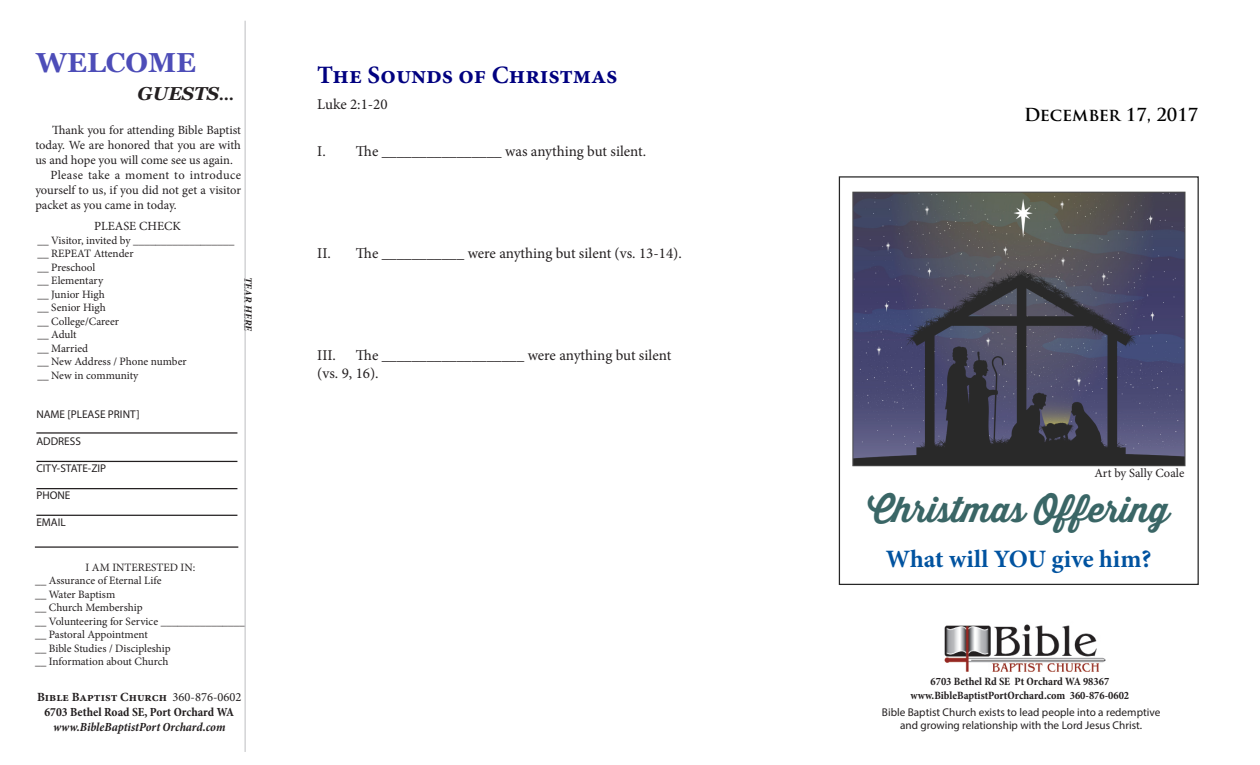
<style>
.page{position:relative;width:1260px;height:765px;background:#fff}
.page>*{position:absolute;margin:0;border:0;box-sizing:border-box;transform-origin:0 0}
.Body_text{font:700 35px "Thirsty Script";color:#3a6666}
.t1{font:700 27.5px "Georgia";color:#4d4db8}
.Normal_Text{font:700 25px "Minion Pro";color:#000080}
.Body_text-2{font:700 25px "Minion Pro";letter-spacing:-.01em;color:#0153a0}
.t2{font:italic 700 18.75px "Georgia";color:#231f20}
.Body_text-3{font:700 17.5px "Trajan Pro";color:#000}
.Normal_Text-2{font:15px/18px "Minion Pro";letter-spacing:-.01em;color:#231f20}
.Body_text-4{font:12.5px/15px "Minion Pro";letter-spacing:-.005em;color:#231f20;text-align:justify}
.t3{font:italic 700 condensed 12.5px "Minion Pro";letter-spacing:-.005em;color:#231f20}
.t4{font:700 12.5px "Minion Pro";color:#231f20}
.t5{font:700 condensed 12.5px "Minion Pro";letter-spacing:-.005em;color:#231f20}
.t6{font:11.25px "Minion Pro";letter-spacing:-.005em;color:#231f20}
.Body_text-5{font:11.25px "Myriad Pro";color:#231f20}
.t7{font:700 condensed 11.25px "Minion Pro";color:#231f20}
.t8{font:italic 700 condensed 11.25px "Minion Pro";color:#231f20}
.s1{font-size:15px}
.s2{font-weight:400}
</style>
<div class="page">
<img style="left:944px;top:624px;width:162px;height:48px">
<hr style="left:36px;top:488px;width:201px;height:1px;background:#231f20">
<hr style="left:36px;top:461px;width:201px;height:1px;background:#231f20">
<hr style="left:36px;top:432px;width:201px;height:2px;background:#231f20">
<hr style="left:36px;top:515px;width:201px;height:1px;background:#231f20">
<hr style="left:35px;top:546px;width:203px;height:2px;background:#231f20">
<hr style="left:245px;top:21px;width:1px;height:731px;background:#bcbdc0">
<img style="left:855px;top:194px;width:328px;height:270px">
<div style="left:853px;top:192px;width:332px;height:274px;border:1px solid #262626"></div>
<div style="left:839px;top:176px;width:360px;height:409px;border:1px solid #262626"></div>
<p class="t1" style="left:36px;top:41px;width:161px">WELCOME</p>
<p class="t2" style="left:138px;top:80px;width:98px">GUESTS<span class="s1">...</span></p>
<p class="Body_text-4" style="left:35px;top:123px;width:207px;text-indent:17px">Thank you for attending Bible Baptist today. We are honored that you are with us and hope you will come see us again.</p>
<p class="Body_text-4" style="left:35px;top:168px;width:207px;text-indent:15px">Please take a moment to introduce yourself to us, if you did not get a visitor packet as you came in today.</p>
<p class="Body_text-4" style="left:94px;top:219px;width:88px">PLEASE CHECK</p>
<p class="t6" style="left:37px;top:233px;width:198px">__ Visitor, invited by __________________</p>
<p class="t6" style="left:37px;top:246px;width:98px">__ REPEAT Attender</p>
<p class="t6" style="left:37px;top:260px;width:60px">__ Preschool</p>
<p class="t6" style="left:37px;top:273px;width:67px">__ Elementary</p>
<p class="t6" style="left:37px;top:287px;width:69px">__ Junior High</p>
<p class="t6" style="left:37px;top:300px;width:70px">__ Senior High</p>
<p class="t6" style="left:37px;top:314px;width:83px">__ College/Career</p>
<p class="t6" style="left:37px;top:327px;width:41px">__ Adult</p>
<p class="t6" style="left:37px;top:341px;width:52px">__ Married</p>
<p class="t6" style="left:37px;top:354px;width:151px">__ New Address / Phone number</p>
<p class="t6" style="left:37px;top:368px;width:102px">__ New in community</p>
<p class="t8" style="left:256px;top:277px;width:56px;rotate:90deg">TEAR HERE</p>
<p class="Body_text-5" style="left:36px;top:408px;width:105px">NAME [PLEASE PRINT]</p>
<p class="Body_text-5" style="left:36px;top:435px;width:46px">ADDRESS</p>
<p class="Body_text-5" style="left:36px;top:462px;width:71px">CITY-STATE-ZIP</p>
<p class="Body_text-5" style="left:36px;top:489px;width:36px">PHONE</p>
<p class="Body_text-5" style="left:36px;top:516px;width:31px">EMAIL</p>
<p class="t6" style="left:86px;top:560px;width:111px">I AM INTERESTED IN:</p>
<p class="t6" style="left:35px;top:573px;width:128px">__ Assurance of Eternal Life</p>
<p class="t6" style="left:35px;top:587px;width:82px">__ Water Baptism</p>
<p class="t6" style="left:35px;top:600px;width:109px">__ Church Membership</p>
<p class="t6" style="left:35px;top:614px;width:212px">__ Volunteering for Service _______________</p>
<p class="t6" style="left:35px;top:627px;width:114px">__ Pastoral Appointment</p>
<p class="t6" style="left:35px;top:641px;width:137px">__ Bible Studies / Discipleship</p>
<p class="t6" style="left:35px;top:654px;width:135px">__ Information about Church</p>
<p class="t4" style="left:37px;top:688px;width:206px">Bible Baptist Church <span class="s2">360-876-0602</span></p>
<p class="t5" style="left:44px;top:703px;width:191px">6703 Bethel Road SE, Port Orchard WA</p>
<p class="t3" style="left:53px;top:718px;width:174px">www.BibleBaptistPort Orchard.com</p>
<p class="Normal_Text" style="left:317px;top:58px;width:302px">The Sounds of Christmas</p>
<p class="Normal_Text-2" style="left:317px;top:95px;width:72px">Luke 2:1-20</p>
<p class="Normal_Text-2" style="left:317px;top:143px;width:330px">I. The ________________ was anything but silent.</p>
<p class="Normal_Text-2" style="left:317px;top:245px;width:366px">II. The ___________ were anything but silent (vs. 13-14).</p>
<p class="Normal_Text-2" style="left:317px;top:347px;width:355px;text-indent:39px">The ___________________ were anything but silent (vs. 9, 16).</p>
<p class="Normal_Text-2" style="left:317px;top:347px;width:20px">III.</p>
<p class="Body_text-3" style="left:1024px;top:104px;width:176px">December 17, 2017</p>
<p class="Body_text-4" style="left:1094px;top:465px;width:92px">Art by Sally Coale</p>
<p class="Body_text" style="left:868px;top:484px;width:303px">Christmas Offering</p>
<p class="Body_text-2" style="left:886px;top:542px;width:267px">What will YOU give him?</p>
<p class="t7" style="left:931px;top:674px;width:180px">6703 Bethel Rd SE Pt Orchard WA 98367</p>
<p class="t7" style="left:911px;top:688px;width:220px">www.BibleBaptistPortOrchard.com 360-876-0602</p>
<p class="Body_text-5" style="left:882px;top:705px;width:280px">Bible Baptist Church exists to lead people into a redemptive</p>
<p class="Body_text-5" style="left:900px;top:718px;width:244px">and growing relationship with the Lord Jesus Christ.</p>
</div>
